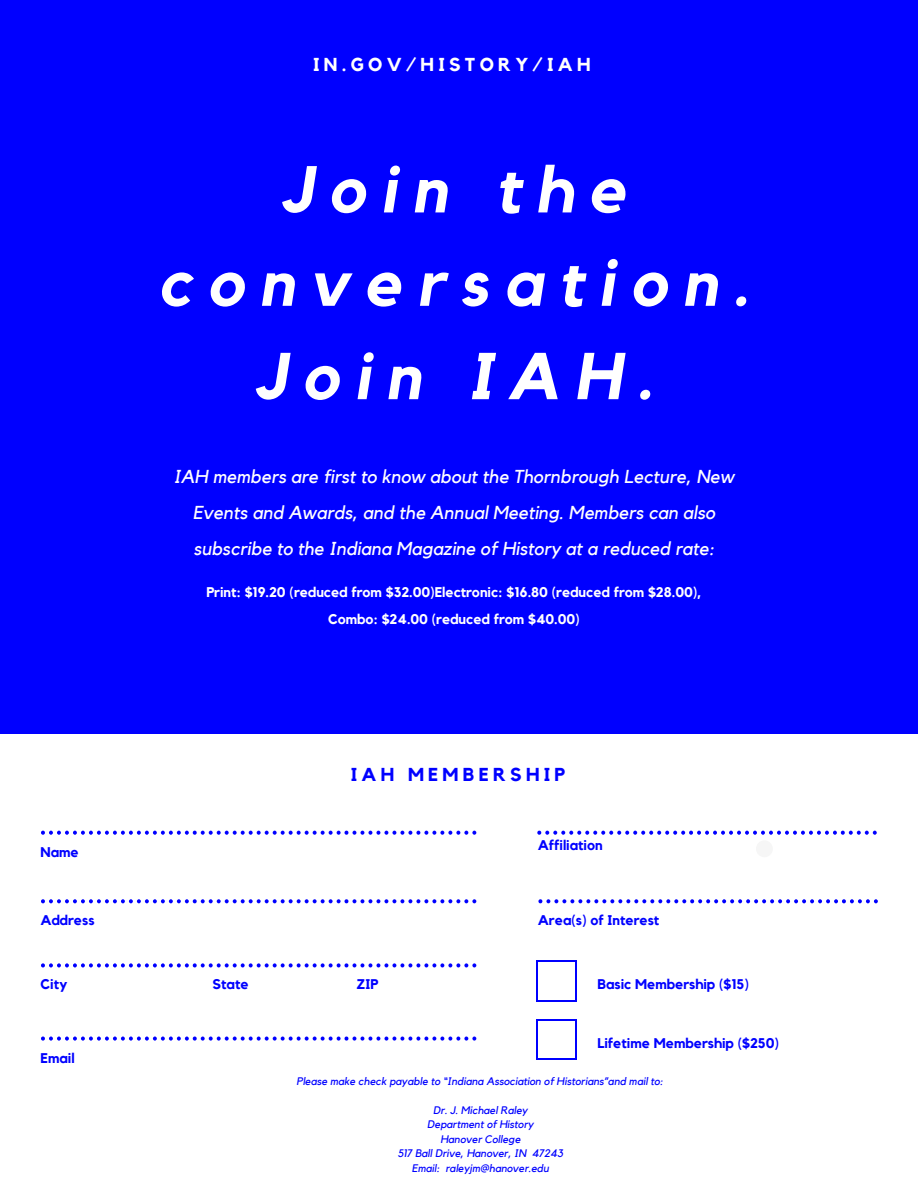
<style>
.page{position:relative;width:918px;height:1188px;background:#fff}
.page>*{position:absolute;margin:0;border:0;box-sizing:border-box;transform-origin:0 0}
.t1{font:italic 700 65.4px/93.3px "Kollektif";letter-spacing:.23em;color:#fff;text-align:center}
.t2{font:italic 18.75px/36px "Kollektif";color:#fff;text-align:center}
.t3{font:700 18.75px "Kollektif";letter-spacing:.23em;color:#fff}
.t4{font:700 18.75px "Kollektif";letter-spacing:.23em;color:#00f}
.t5{font:700 13.95px "Kollektif";color:#00f}
.t6{font:700 13.95px/27px "Kollektif";color:#fff;text-align:center}
.t7{font:italic 10.95px/14.7px "Kollektif";color:#00f;text-align:center}
</style>
<div class="page">
<div style="left:0;top:0;width:918px;height:734px;background:#00f"></div>
<svg style="left:41px;top:831px;width:435px;height:4px"></svg>
<svg style="left:538px;top:899px;width:340px;height:4px"></svg>
<svg style="left:41px;top:899px;width:435px;height:4px"></svg>
<svg style="left:41px;top:963px;width:435px;height:4px"></svg>
<svg style="left:41px;top:1037px;width:435px;height:4px"></svg>
<div style="left:756px;top:840px;width:17px;height:17px;background:#f6f6f6;border-radius:50%"></div>
<svg style="left:537px;top:831px;width:340px;height:4px"></svg>
<hr style="left:537px;top:962px;width:1px;height:38px;background:#00f">
<hr style="left:576px;top:962px;width:1px;height:38px;background:#00f">
<hr style="left:538px;top:1000px;width:38px;height:1px;background:#00f">
<hr style="left:538px;top:961px;width:38px;height:1px;background:#00f">
<hr style="left:537px;top:1020px;width:1px;height:39px;background:#00f">
<hr style="left:576px;top:1020px;width:1px;height:39px;background:#00f">
<hr style="left:538px;top:1058px;width:38px;height:2px;background:#00f">
<hr style="left:538px;top:1019px;width:38px;height:2px;background:#00f">
<h2 class="t3" style="left:313px;top:56px;width:279px">IN.GOV/HISTORY/IAH</h2>
<h1 class="t1" style="left:158px;top:146px;width:593px">Join the conversation.<br>Join IAH.</h1>
<h2 class="t2" style="left:174px;top:459px;width:562px">IAH members are first to know about the Thornbrough Lecture, New<br>Events and Awards, and the Annual Meeting. Members can also subscribe to the Indiana Magazine of History at a reduced rate:</h2>
<p class="t6" style="left:206px;top:579px;width:497px">Print: $19.20 (reduced from $32.00)Electronic: $16.80 (reduced from $28.00),<br>Combo: $24.00 (reduced from $40.00)</p>
<p class="t5" style="left:40px;top:845px;width:40px">Name</p>
<p class="t5" style="left:40px;top:914px;width:56px">Address</p>
<h2 class="t4" style="left:351px;top:766px;width:216px">IAH MEMBERSHIP</h2>
<p class="t5" style="left:538px;top:839px;width:66px">Affiliation</p>
<p class="t5" style="left:538px;top:914px;width:123px">Area(s) of Interest</p>
<p class="t5" style="left:40px;top:978px;width:28px">City</p>
<p class="t5" style="left:213px;top:978px;width:38px">State</p>
<p class="t5" style="left:357px;top:978px;width:23px">ZIP</p>
<p class="t5" style="left:597px;top:978px;width:153px">Basic Membership ($15)</p>
<p class="t5" style="left:40px;top:1051px;width:36px">Email</p>
<p class="t5" style="left:597px;top:1037px;width:183px">Lifetime Membership ($250)</p>
<p class="t7" style="left:296px;top:1075px;width:368px">Please make check payable to “Indiana Association of Historians”and mail to:</p>
<p class="t7" style="left:398px;top:1103px;width:167px">Dr. J. Michael Raley<br>Department of History<br>Hanover College<br>517 Ball Drive, Hanover, IN 47243<br>Email: raleyjm@hanover.edu</p>
</div>
